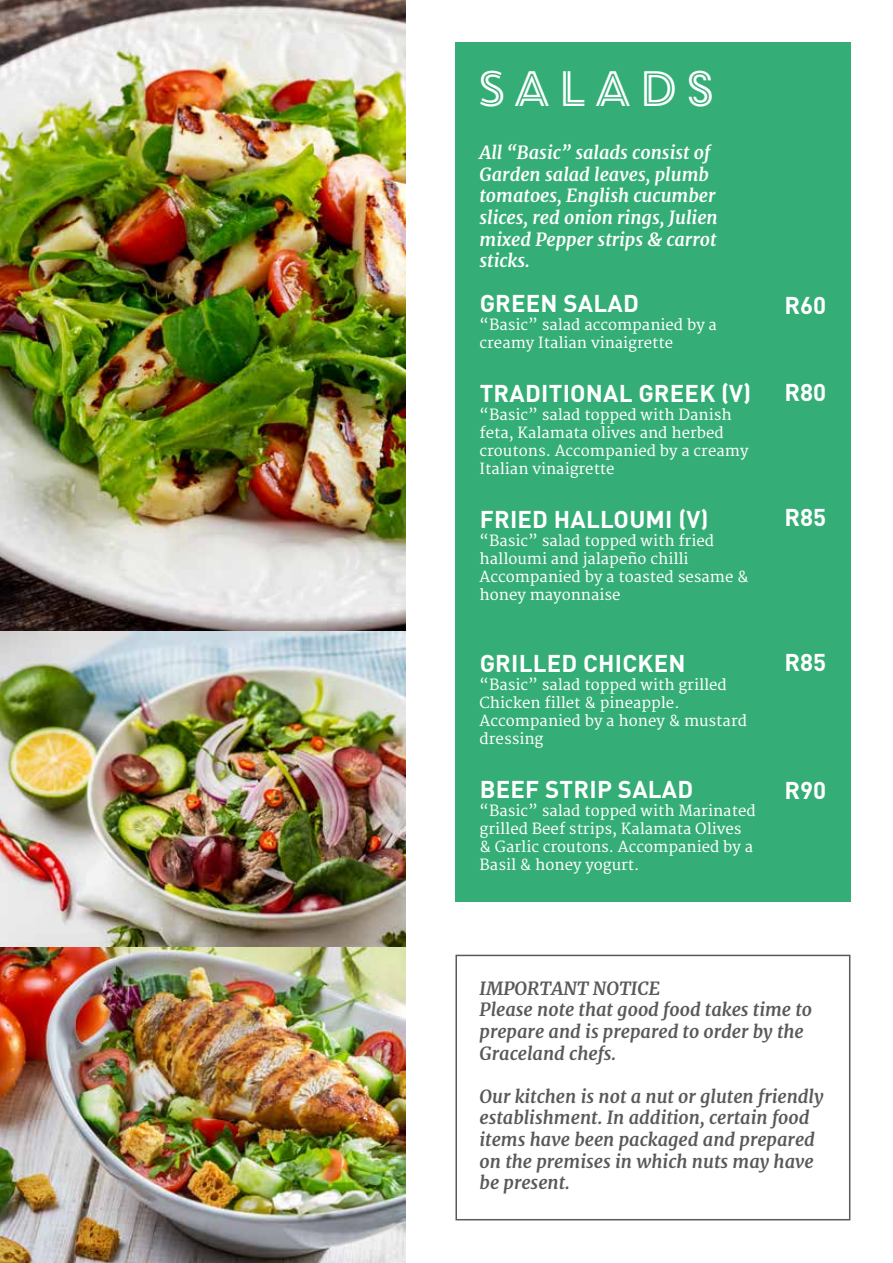
<style>
.page{position:relative;width:893px;height:1263px;background:#fff}
.page>*{position:absolute;margin:0;border:0;box-sizing:border-box;transform-origin:0 0}
.t1{font:49.65px "Core Circus 2 D Double";color:#fff}
.t2{font:700 24px "DIN Pro";letter-spacing:.01em;color:#fff}
.t3{font:italic 700 18px/21.6px "Merriweather";color:#58595b}
.t4{font:italic 700 18px/21.6px "Merriweather";color:#fff}
.t5{font:15px/18px "Merriweather";color:#fff}
</style>
<div class="page">
<img style="left:0;top:0;width:405px;height:1263px">
<div style="left:455px;top:43px;width:395px;height:858px;background:#34ae76"></div>
<div style="left:455px;top:955px;width:395px;height:265px;border:2px solid #58595b"></div>
<h1 class="t1" style="left:473px;top:55px;width:247px">SALADS</h1>
<p class="t4" style="left:480px;top:142px;width:240px">All “Basic” salads consist of<br>Garden salad leaves, plumb tomatoes, English cucumber slices, red onion rings, Julien mixed Pepper strips &amp; carrot sticks.</p>
<h2 class="t2" style="left:480px;top:287px;width:161px">GREEN SALAD</h2>
<p class="t5" style="left:480px;top:316px;width:239px">“Basic” salad accompanied by a creamy Italian vinaigrette</p>
<h2 class="t2" style="left:480px;top:377px;width:273px">TRADITIONAL GREEK (V)</h2>
<p class="t5" style="left:480px;top:406px;width:270px">“Basic” salad topped with Danish feta, Kalamata olives and herbed croutons. Accompanied by a creamy<br>Italian vinaigrette</p>
<h2 class="t2" style="left:480px;top:503px;width:230px">FRIED HALLOUMI (V)</h2>
<p class="t5" style="left:480px;top:532px;width:271px">“Basic” salad topped with fried halloumi and jalapeño chilli<br>Accompanied by a toasted sesame &amp; honey mayonnaise</p>
<h2 class="t2" style="left:480px;top:647px;width:207px">GRILLED CHICKEN</h2>
<p class="t5" style="left:480px;top:676px;width:269px">“Basic” salad topped with grilled<br>Chicken fillet &amp; pineapple.<br>Accompanied by a honey &amp; mustard dressing</p>
<h2 class="t2" style="left:480px;top:773px;width:215px">BEEF STRIP SALAD</h2>
<p class="t5" style="left:480px;top:802px;width:278px">“Basic” salad topped with Marinated grilled Beef strips, Kalamata Olives &amp; Garlic croutons. Accompanied by a<br>Basil &amp; honey yogurt.</p>
<h2 class="t2" style="left:784px;top:289px;width:43px">R60</h2>
<h2 class="t2" style="left:784px;top:376px;width:43px">R80</h2>
<h2 class="t2" style="left:784px;top:501px;width:43px">R85</h2>
<h2 class="t2" style="left:784px;top:646px;width:43px">R85</h2>
<h2 class="t2" style="left:784px;top:773px;width:43px">R90</h2>
<p class="t3" style="left:480px;top:977px;width:334px">IMPORTANT NOTICE<br>Please note that good food takes time to prepare and is prepared to order by the<br>Graceland chefs.</p>
<p class="t3" style="left:480px;top:1085px;width:345px">Our kitchen is not a nut or gluten friendly establishment. In addition, certain food items have been packaged and prepared on the premises in which nuts may have be present.</p>
</div>
